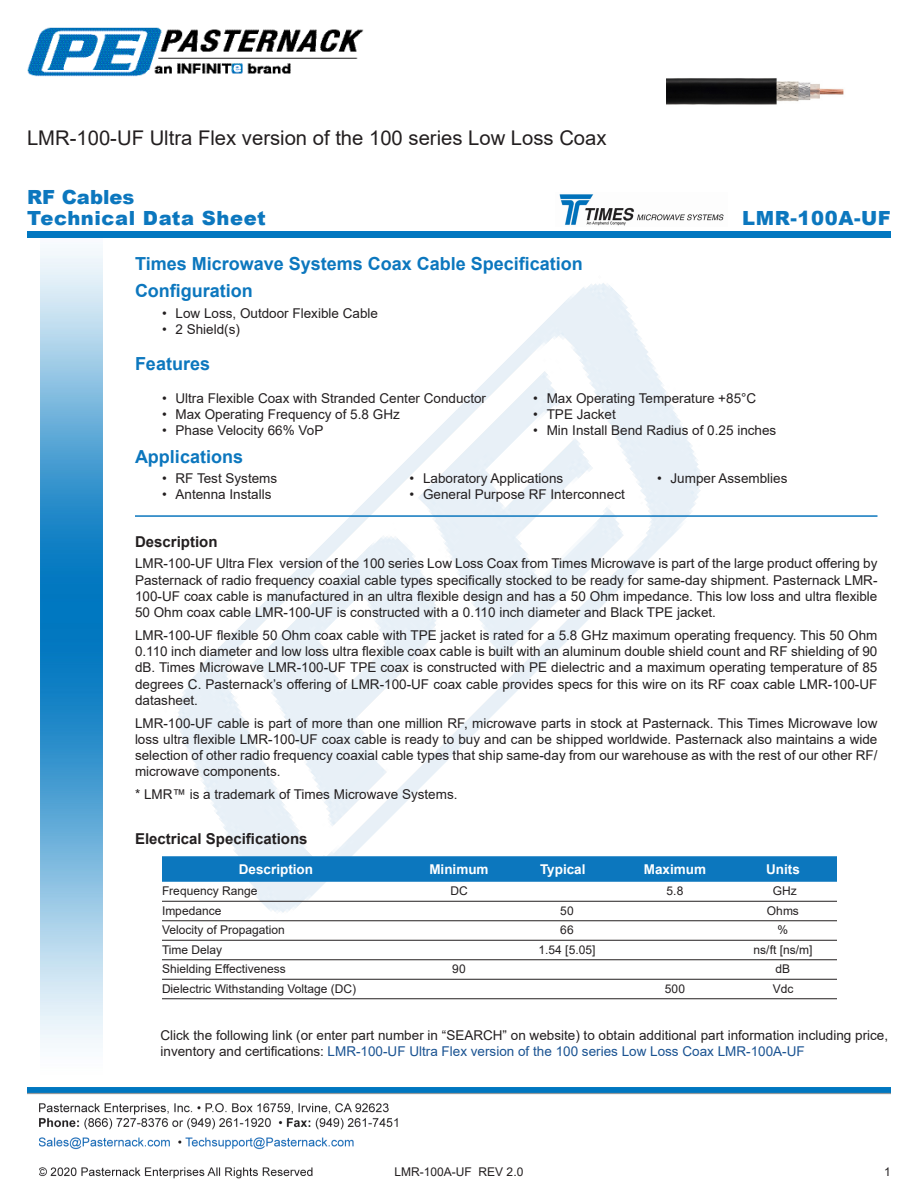
<style>
.page{position:relative;width:918px;height:1188px;background:#fff}
.page>*{position:absolute;margin:0;border:0;box-sizing:border-box;transform-origin:0 0}
.Web_Description_Para{font:20.25px "Arial";color:#231f20}
.t1{font:900 19.5px "Arial";letter-spacing:.03em;color:#0c77be}
.t2{font:900 19.5px "Arial";color:#0c77be}
.Head1{font:700 18px "Arial";color:#0c77be}
.Head1-2{font:700 15px "Arial";color:#231f20}
.MarketingDescription{font:13.5px/16.2px "Arial";color:#231f20;text-align:justify}
.Description_and_PN_L{font:13.5px/16.2px "Arial";color:#231f20}
.Table-Header{font:700 13.5px "Arial";color:#fff}
.Table-Body{font:12px "Arial";color:#231f20}
.s1{color:#1a5392}
</style>
<div class="page">
<img style="left:39px;top:1103px;width:359px;height:76px">
<img style="left:102px;top:248px;width:719px;height:722px">
<img style="left:40px;top:237px;width:62px;height:811px">
<img style="left:27px;top:1088px;width:864px;height:7px">
<div style="left:27px;top:231px;width:864px;height:6px;background:#0177c0"></div>
<img style="left:27px;top:27px;width:337px;height:50px">
<hr style="left:135px;top:515px;width:743px;height:2px;background:#0c77be">
<div style="left:162px;top:856px;width:675px;height:26px;background:#0c77be"></div>
<hr style="left:162px;top:901px;width:675px;height:1px;background:#231f20">
<hr style="left:162px;top:921px;width:675px;height:1px;background:#231f20">
<hr style="left:162px;top:940px;width:675px;height:1px;background:#231f20">
<hr style="left:162px;top:960px;width:675px;height:1px;background:#231f20">
<hr style="left:162px;top:979px;width:675px;height:1px;background:#231f20">
<hr style="left:162px;top:999px;width:675px;height:1px;background:#231f20">
<img style="left:666px;top:78px;width:178px;height:27px">
<img style="left:559px;top:194px;width:165px;height:32px">
<h1 class="Web_Description_Para" style="left:27px;top:124px;width:581px">LMR-100-UF Ultra Flex version of the 100 series Low Loss Coax</h1>
<p class="t2" style="left:27px;top:183px;width:109px">RF Cables</p>
<p class="t1" style="left:27px;top:204px;width:240px">Technical Data Sheet</p>
<p class="t1" style="left:742px;top:203px;width:150px">LMR-100A-UF</p>
<p class="Head1" style="left:135px;top:251px;width:449px">Times Microwave Systems Coax Cable Specification</p>
<p class="Head1" style="left:135px;top:278px;width:119px">Configuration</p>
<p class="MarketingDescription" style="left:162px;top:305px;width:218px">• Low Loss, Outdoor Flexible Cable</p>
<p class="MarketingDescription" style="left:162px;top:321px;width:80px">• 2 Shield(s)</p>
<p class="Head1" style="left:135px;top:350px;width:77px">Features</p>
<p class="MarketingDescription" style="left:162px;top:390px;width:326px">• Ultra Flexible Coax with Stranded Center Conductor</p>
<p class="MarketingDescription" style="left:162px;top:406px;width:239px">• Max Operating Frequency of 5.8 GHz</p>
<p class="MarketingDescription" style="left:162px;top:422px;width:163px">• Phase Velocity 66% VoP</p>
<p class="MarketingDescription" style="left:533px;top:390px;width:225px">• Max Operating Temperature +85°C</p>
<p class="MarketingDescription" style="left:533px;top:406px;width:84px">• TPE Jacket</p>
<p class="MarketingDescription" style="left:533px;top:422px;width:245px">• Min Install Bend Radius of 0.25 inches</p>
<p class="Head1" style="left:135px;top:444px;width:110px">Applications</p>
<p class="MarketingDescription" style="left:162px;top:470px;width:117px">• RF Test Systems</p>
<p class="MarketingDescription" style="left:162px;top:486px;width:111px">• Antenna Installs</p>
<p class="MarketingDescription" style="left:410px;top:470px;width:155px">• Laboratory Applications</p>
<p class="MarketingDescription" style="left:410px;top:486px;width:217px">• General Purpose RF Interconnect</p>
<p class="MarketingDescription" style="left:657px;top:470px;width:132px">• Jumper Assemblies</p>
<p class="Head1-2" style="left:135px;top:531px;width:84px">Description</p>
<p class="MarketingDescription" style="left:135px;top:555px;width:744px">LMR-100-UF Ultra Flex version of the 100 series Low Loss Coax from Times Microwave is part of the large product offering by Pasternack of radio frequency coaxial cable types specifically stocked to be ready for same-day shipment. Pasternack LMR-100-UF coax cable is manufactured in an ultra flexible design and has a 50 Ohm impedance. This low loss and ultra flexible 50 Ohm coax cable LMR-100-UF is constructed with a 0.110 inch diameter and Black TPE jacket.</p>
<p class="MarketingDescription" style="left:135px;top:627px;width:744px">LMR-100-UF flexible 50 Ohm coax cable with TPE jacket is rated for a 5.8 GHz maximum operating frequency. This 50 Ohm 0.110 inch diameter and low loss ultra flexible coax cable is built with an aluminum double shield count and RF shielding of 90 dB. Times Microwave LMR-100-UF TPE coax is constructed with PE dielectric and a maximum operating temperature of 85 degrees C. Pasternack’s offering of LMR-100-UF coax cable provides specs for this wire on its RF coax cable LMR-100-UF datasheet.</p>
<p class="MarketingDescription" style="left:135px;top:715px;width:744px">LMR-100-UF cable is part of more than one million RF, microwave parts in stock at Pasternack. This Times Microwave low loss ultra flexible LMR-100-UF coax cable is ready to buy and can be shipped worldwide. Pasternack also maintains a wide selection of other radio frequency coaxial cable types that ship same-day from our warehouse as with the rest of our other RF/ microwave components.</p>
<p class="MarketingDescription" style="left:135px;top:786px;width:324px">* LMR™ is a trademark of Times Microwave Systems.</p>
<p class="Head1-2" style="left:135px;top:828px;width:174px">Electrical Specifications</p>
<p class="Table-Header" style="left:239px;top:859px;width:76px">Description</p>
<p class="Table-Header" style="left:429px;top:859px;width:61px">Minimum</p>
<p class="Table-Header" style="left:540px;top:859px;width:47px">Typical</p>
<p class="Table-Header" style="left:644px;top:859px;width:64px">Maximum</p>
<p class="Table-Header" style="left:766px;top:859px;width:35px">Units</p>
<p class="Table-Body" style="left:162px;top:883px;width:97px">Frequency Range</p>
<p class="Table-Body" style="left:450px;top:883px;width:19px">DC</p>
<p class="Table-Body" style="left:667px;top:883px;width:18px">5.8</p>
<p class="Table-Body" style="left:773px;top:883px;width:25px">GHz</p>
<p class="Table-Body" style="left:162px;top:902px;width:61px">Impedance</p>
<p class="Table-Body" style="left:560px;top:902px;width:15px">50</p>
<p class="Table-Body" style="left:767px;top:902px;width:34px">Ohms</p>
<p class="Table-Body" style="left:162px;top:922px;width:124px">Velocity of Propagation</p>
<p class="Table-Body" style="left:560px;top:922px;width:15px">66</p>
<p class="Table-Body" style="left:778px;top:922px;width:12px">%</p>
<p class="Table-Body" style="left:162px;top:941px;width:62px">Time Delay</p>
<p class="Table-Body" style="left:539px;top:941px;width:58px">1.54 [5.05]</p>
<p class="Table-Body" style="left:754px;top:941px;width:60px">ns/ft [ns/m]</p>
<p class="Table-Body" style="left:162px;top:961px;width:125px">Shielding Effectiveness</p>
<p class="Table-Body" style="left:452px;top:961px;width:15px">90</p>
<p class="Table-Body" style="left:776px;top:961px;width:16px">dB</p>
<p class="Table-Body" style="left:162px;top:980px;width:196px">Dielectric Withstanding Voltage (DC)</p>
<p class="Table-Body" style="left:665px;top:980px;width:22px">500</p>
<p class="Table-Body" style="left:773px;top:980px;width:22px">Vdc</p>
<p class="Description_and_PN_L" style="left:160px;top:1027px;width:729px">Click the following link (or enter part number in “SEARCH” on website) to obtain additional part information including price, inventory and certifications: <span class="s1">LMR-100-UF Ultra Flex version of the 100 series Low Loss Coax LMR-100A-UF</span></p>
<p class="Table-Body" style="left:395px;top:1163px;width:130px">LMR-100A-UF REV 2.0</p>
<p class="Table-Body" style="left:884px;top:1163px;width:8px">1</p>
</div>
